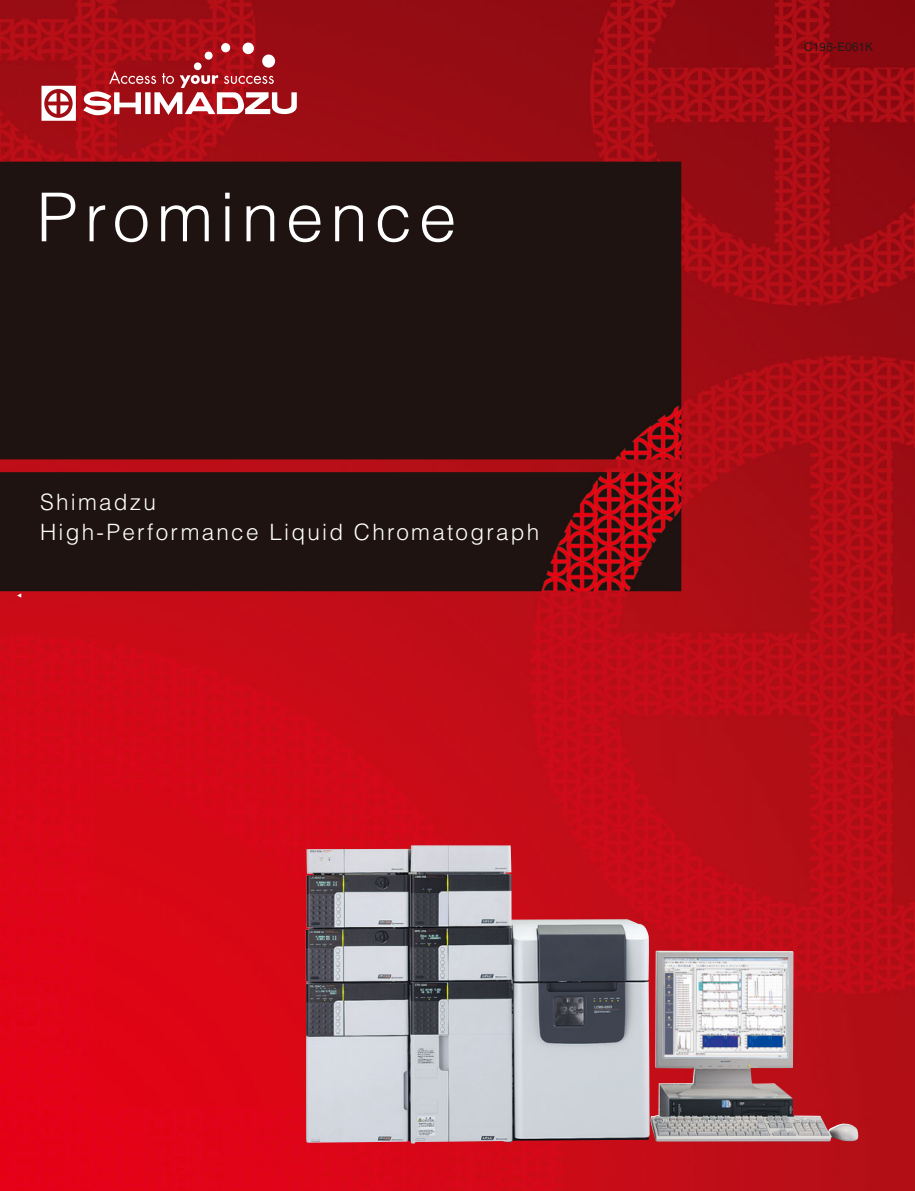
<style>
.page{position:relative;width:915px;height:1191px;background:#fff}
.page>*{position:absolute;margin:0;border:0;box-sizing:border-box;transform-origin:0 0}
.t1{font:300 67.5px "Helvetica";letter-spacing:.1em;color:#fff}
.t2{font:300 22.5px/30px "Helvetica";letter-spacing:.1em;color:#fff}
.t3{font:12px "Helvetica";color:#231916}
</style>
<div class="page">
<img style="left:0;top:0;width:914px;height:1190px">
<img style="left:0;top:162px;width:681px;height:429px">
<svg style="left:17px;top:593px;width:4px;height:4px"></svg>
<svg style="left:83px;top:71px;width:214px;height:44px"></svg>
<div style="left:194px;top:62px;width:7px;height:8px;background:#fff;border-radius:50%"></div>
<div style="left:204px;top:52px;width:8px;height:8px;background:#fff;border-radius:50%"></div>
<div style="left:221px;top:43px;width:9px;height:9px;background:#fff;border-radius:50%"></div>
<div style="left:242px;top:43px;width:12px;height:11px;background:#fff;border-radius:50%"></div>
<div style="left:262px;top:55px;width:13px;height:13px;background:#fff;border-radius:50%"></div>
<svg style="left:41px;top:86px;width:35px;height:35px"></svg>
<img style="left:306px;top:845px;width:552px;height:298px">
<h1 class="t1" style="left:36px;top:193px;width:421px">Prominence</h1>
<p class="t2" style="left:40px;top:489px;width:500px">Shimadzu<br>High-Performance Liquid Chromatograph</p>
<p class="t3" style="left:804px;top:42px;width:70px">C196-E061K</p>
</div>
